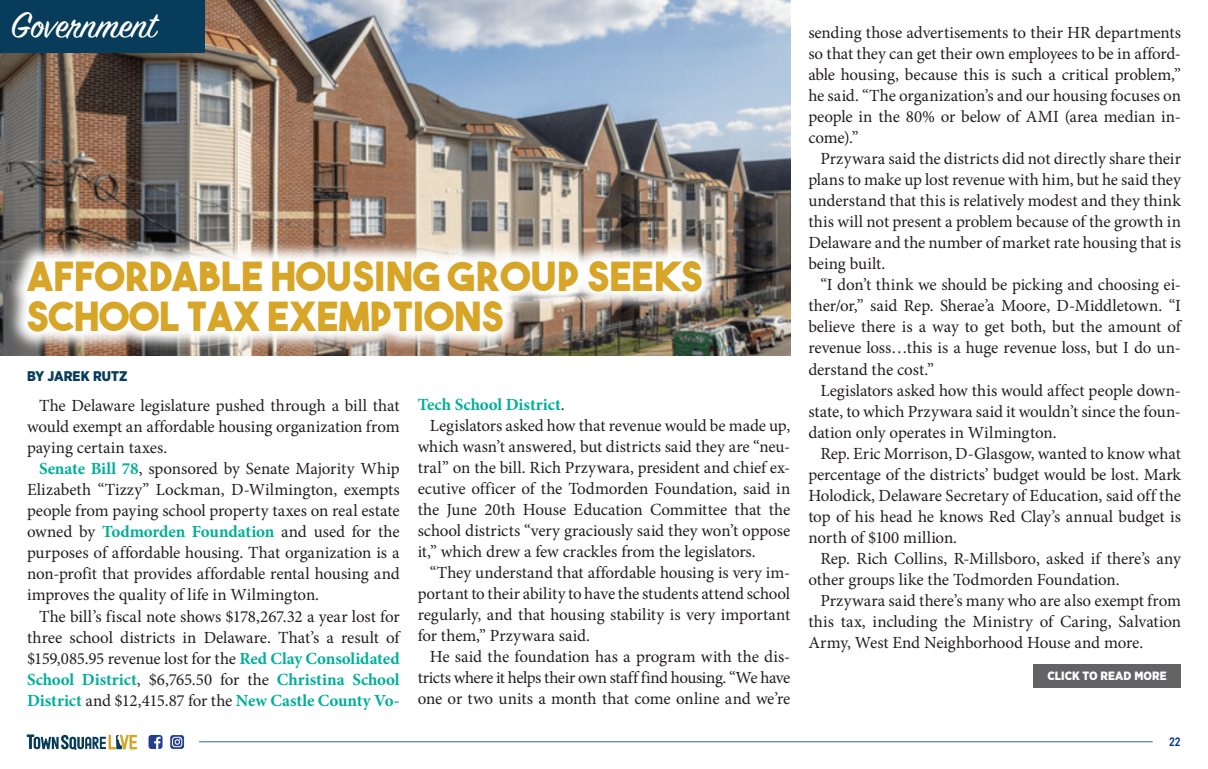
<style>
.page{position:relative;width:1208px;height:769px;background:#fff}
.page>*{position:absolute;margin:0;border:0;box-sizing:border-box;transform-origin:0 0}
.t1{font:40px/40px "The Bold Font";letter-spacing:.01em;color:#d7a628}
.t2{font:40px "Sign Painter House Script";color:#fff}
.body_copy{font:17px/21px "Minion Pro";letter-spacing:-.005em;color:#231f20;text-align:justify}
.body_copy-2{font:700 17px "Minion Pro";color:#00af9b}
.t3{font:900 14px "Gotham Narrow";color:#073d5a}
.t4{font:900 12px "Gotham Narrow";letter-spacing:.005em;color:#fff}
.t5{font:600 12px "Avenir Next Condensed";color:#039}
.s1{font-weight:700;color:#00af9b}
.s2{font-weight:400;color:#231f20}
</style>
<div class="page">
<img style="left:0;top:0;width:790px;height:355px">
<hr style="left:199px;top:740px;width:953px;height:1px;background:#369">
<svg style="left:148px;top:735px;width:14px;height:13px"></svg>
<svg style="left:170px;top:735px;width:14px;height:13px"></svg>
<svg style="left:27px;top:734px;width:110px;height:15px"></svg>
<div style="left:0;top:0;width:204px;height:52px;background:#073d5a"></div>
<svg style="left:6px;top:239px;width:717px;height:113px"></svg>
<div style="left:1033px;top:663px;width:147px;height:24px;background:#636366"></div>
<p class="t2" style="left:11px;top:0;width:147px">Government</p>
<p class="t1" style="left:27px;top:255px;width:677px">AFFORDABLE HOUSING GROUP SEEKS<br>SCHOOL TAX EXEMPTIONS</p>
<p class="t3" style="left:27px;top:367px;width:102px">BY JAREK RUTZ</p>
<p class="body_copy" style="left:27px;top:395px;width:374px;text-indent:12px">The Delaware legislature pushed through a bill that would exempt an affordable housing organization from paying certain taxes.</p>
<p class="body_copy" style="left:27px;top:458px;width:374px;text-indent:12px"><span class="s1">Senate Bill 78</span>, sponsored by Senate Majority Whip Elizabeth “Tizzy” Lockman, D-Wilmington, exempts people from paying school property taxes on real estate owned by <span class="s1">Todmorden Foundation</span> and used for the purposes of affordable housing. That organization is a non-profit that provides affordable rental housing and improves the quality of life in Wilmington.</p>
<p class="body_copy" style="left:27px;top:605px;width:374px;text-indent:12px">The bill’s fiscal note shows $178,267.32 a year lost for three school districts in Delaware. That’s a result of $159,085.95 revenue lost for the <span class="s1">Red Clay Consolidated School District</span>, $6,765.50 for the <span class="s1">Christina School District</span> and $12,415.87 for the <span class="s1">New Castle County Vo-</span></p>
<p class="body_copy-2" style="left:417px;top:392px;width:148px">Tech School District<span class="s2">.</span></p>
<p class="body_copy" style="left:417px;top:415px;width:374px;text-indent:12px">Legislators asked how that revenue would be made up, which wasn’t answered, but districts said they are “neu&shy;tral” on the bill. Rich Przywara, president and chief ex&shy;ecutive officer of the Todmorden Foundation, said in the June 20th House Education Committee that the school districts “very graciously said they won’t oppose it,” which drew a few crackles from the legislators.</p>
<p class="body_copy" style="left:417px;top:562px;width:374px;text-indent:12px">“They understand that affordable housing is very im&shy;portant to their ability to have the students attend school regularly, and that housing stability is very important for them,” Przywara said.</p>
<p class="body_copy" style="left:417px;top:646px;width:374px;text-indent:12px">He said the foundation has a program with the dis&shy;tricts where it helps their own staff find housing. “We have one or two units a month that come online and we’re</p>
<p class="body_copy" style="left:808px;top:22px;width:374px">sending those advertisements to their HR departments so that they can get their own employees to be in afford&shy;able housing, because this is such a critical problem,” he said. “The organization’s and our housing focuses on people in the 80% or below of AMI (area median in&shy;come).”</p>
<p class="body_copy" style="left:808px;top:148px;width:374px;text-indent:12px">Przywara said the districts did not directly share their plans to make up lost revenue with him, but he said they understand that this is relatively modest and they think this will not present a problem because of the growth in Delaware and the number of market rate housing that is being built.</p>
<p class="body_copy" style="left:808px;top:274px;width:374px;text-indent:12px">“I don’t think we should be picking and choosing ei&shy;ther/or,” said Rep. Sherae’a Moore, D-Middletown. “I believe there is a way to get both, but the amount of revenue loss…this is a huge revenue loss, but I do un&shy;derstand the cost.”</p>
<p class="body_copy" style="left:808px;top:379px;width:374px;text-indent:12px">Legislators asked how this would affect people down&shy;state, to which Przywara said it wouldn’t since the foun&shy;dation only operates in Wilmington.</p>
<p class="body_copy" style="left:808px;top:442px;width:374px;text-indent:12px">Rep. Eric Morrison, D-Glasgow, wanted to know what percentage of the districts’ budget would be lost. Mark Holodick, Delaware Secretary of Education, said off the top of his head he knows Red Clay’s annual budget is north of $100 million.</p>
<p class="body_copy" style="left:808px;top:547px;width:374px;text-indent:12px">Rep. Rich Collins, R-Millsboro, asked if there’s any other groups like the Todmorden Foundation.</p>
<p class="body_copy" style="left:808px;top:589px;width:374px;text-indent:12px">Przywara said there’s many who are also exempt from this tax, including the Ministry of Caring, Salvation Army, West End Neighborhood House and more.</p>
<p class="t4" style="left:1047px;top:667px;width:121px">CLICK TO READ MORE</p>
<p class="t5" style="left:1168px;top:731px;width:13px">22</p>
</div>
